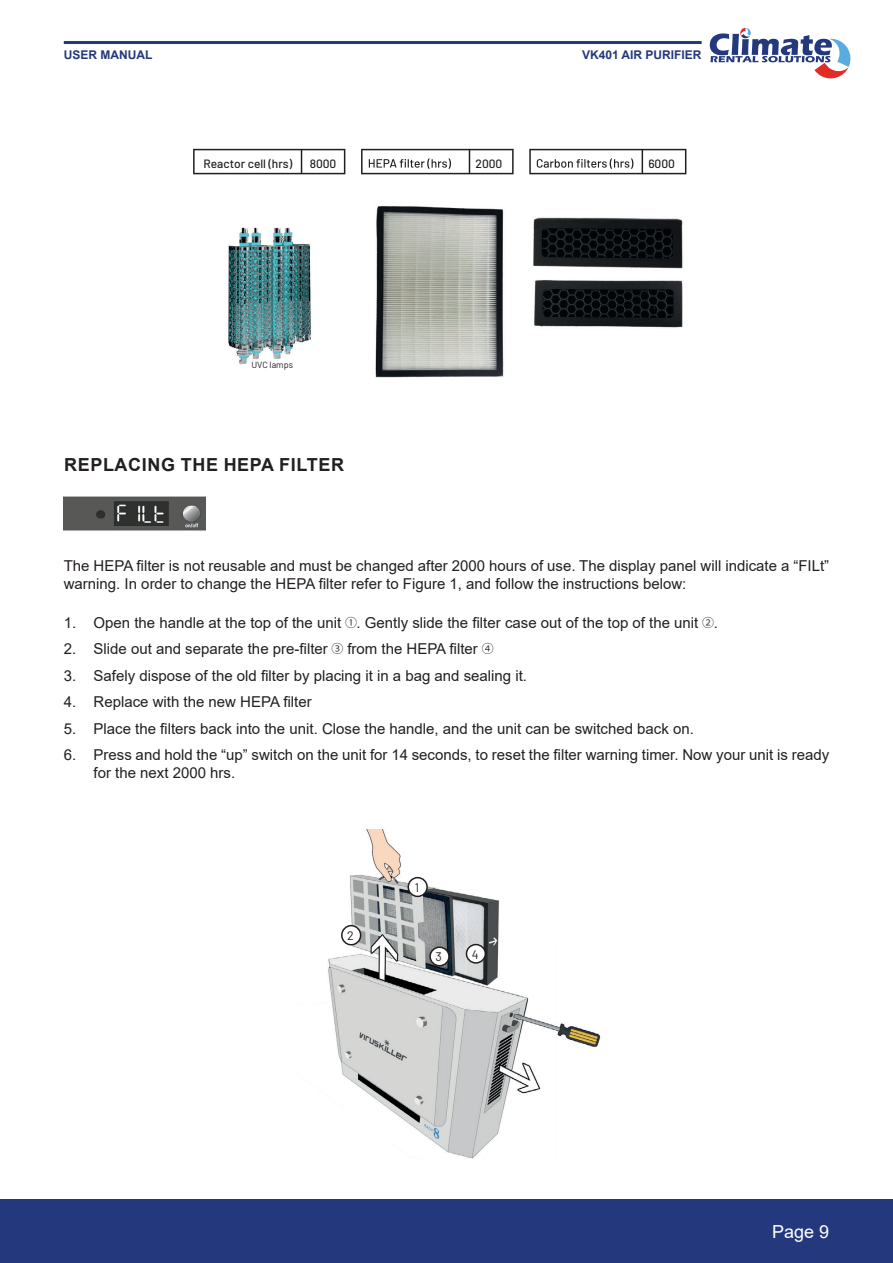
<style>
.page{position:relative;width:893px;height:1263px;background:#fff}
.page>*{position:absolute;margin:0;border:0;box-sizing:border-box;transform-origin:0 0}
.Heading_3{font:700 18px "Arial";letter-spacing:.035em;color:#231f20}
.t1{font:18px "Arial";color:#fff}
.Body_Text{font:15px/18px "Arial";color:#231f20}
.t2{font:12.3px "Barlow";color:#231f20}
.t3{font:500 12px "Barlow";color:#231f20}
.t4{font:700 12px "Arial";color:#24387d}
.t5{font:9px "Barlow";color:#231f20}
.s1{font-family:"Koz Go Pr 6 N";font-size:12px}
</style>
<div class="page">
<div style="left:0;top:1199px;width:893px;height:64px;background:#24387d"></div>
<svg style="left:710px;top:28px;width:141px;height:51px"></svg>
<hr style="left:64px;top:41px;width:638px;height:3px;background:#24387d">
<hr style="left:0;top:0;width:1px;height:106px;background:#24387d">
<hr style="left:193px;top:149px;width:109px;height:1px;background:#231f20">
<hr style="left:193px;top:150px;width:2px;height:23px;background:#231f20">
<hr style="left:302px;top:149px;width:43px;height:1px;background:#231f20">
<svg style="left:301px;top:150px;width:1px;height:23px"></svg>
<svg style="left:344px;top:150px;width:1px;height:23px"></svg>
<hr style="left:193px;top:173px;width:109px;height:1px;background:#231f20">
<hr style="left:302px;top:173px;width:43px;height:1px;background:#231f20">
<hr style="left:361px;top:149px;width:108px;height:1px;background:#231f20">
<hr style="left:361px;top:150px;width:2px;height:23px;background:#231f20">
<hr style="left:469px;top:149px;width:45px;height:1px;background:#231f20">
<svg style="left:469px;top:150px;width:1px;height:23px"></svg>
<hr style="left:512px;top:150px;width:2px;height:23px;background:#231f20">
<hr style="left:361px;top:173px;width:108px;height:1px;background:#231f20">
<hr style="left:469px;top:173px;width:45px;height:1px;background:#231f20">
<svg style="left:369px;top:158px;width:82px;height:11px"></svg>
<hr style="left:529px;top:149px;width:113px;height:1px;background:#231f20">
<hr style="left:529px;top:150px;width:2px;height:23px;background:#231f20">
<hr style="left:642px;top:149px;width:44px;height:1px;background:#231f20">
<svg style="left:642px;top:150px;width:1px;height:23px"></svg>
<svg style="left:685px;top:150px;width:1px;height:23px"></svg>
<hr style="left:529px;top:173px;width:113px;height:1px;background:#231f20">
<hr style="left:642px;top:173px;width:44px;height:1px;background:#231f20">
<svg style="left:537px;top:158px;width:96px;height:11px"></svg>
<img style="left:533px;top:217px;width:150px;height:112px">
<img style="left:375px;top:206px;width:129px;height:172px">
<img style="left:228px;top:227px;width:84px;height:138px">
<img style="left:64px;top:496px;width:142px;height:35px">
<img style="left:328px;top:829px;width:273px;height:330px">
<div style="left:408px;top:878px;width:19px;height:18px;background:#fff;border-radius:50%"></div>
<div style="left:407px;top:877px;width:21px;height:20px;border:2px solid #231f20;border-radius:50%"></div>
<div style="left:342px;top:926px;width:19px;height:19px;background:#fff;border-radius:50%"></div>
<div style="left:341px;top:925px;width:20px;height:20px;border:2px solid #231f20;border-radius:50%"></div>
<div style="left:430px;top:947px;width:19px;height:19px;background:#fff;border-radius:50%"></div>
<div style="left:429px;top:946px;width:21px;height:20px;border:2px solid #231f20;border-radius:50%"></div>
<div style="left:466px;top:944px;width:19px;height:19px;background:#fff;border-radius:50%"></div>
<div style="left:466px;top:944px;width:20px;height:20px;border:2px solid #231f20;border-radius:50%"></div>
<p class="t4" style="left:64px;top:46px;width:90px">USER MANUAL</p>
<p class="t4" style="left:582px;top:46px;width:121px">VK401 AIR PURIFIER</p>
<p class="t3" style="left:203px;top:155px;width:90px">Reactor cell (hrs)</p>
<p class="t3" style="left:310px;top:155px;width:28px">8000</p>
<p class="t3" style="left:475px;top:155px;width:28px">2000</p>
<p class="t3" style="left:648px;top:155px;width:28px">6000</p>
<p class="t5" style="left:251px;top:358px;width:43px">UVC lamps</p>
<p class="Heading_3" style="left:64px;top:452px;width:281px">REPLACING THE HEPA FILTER</p>
<p class="Body_Text" style="left:64px;top:556px;width:767px">The HEPA filter is not reusable and must be changed after 2000 hours of use. The display panel will indicate a “FILt” warning. In order to change the HEPA filter refer to Figure 1, and follow the instructions below:</p>
<p class="Body_Text" style="left:64px;top:613px;width:656px">1. Open the handle at the top of the unit <span class="s1">①</span>. Gently slide the filter case out of the top of the unit <span class="s1">②</span>.</p>
<p class="Body_Text" style="left:64px;top:640px;width:431px">2. Slide out and separate the pre-filter <span class="s1">③</span> from the HEPA filter <span class="s1">④</span></p>
<p class="Body_Text" style="left:64px;top:666px;width:465px">3. Safely dispose of the old filter by placing it in a bag and sealing it.</p>
<p class="Body_Text" style="left:64px;top:693px;width:249px">4. Replace with the new HEPA filter</p>
<p class="Body_Text" style="left:64px;top:719px;width:632px">5. Place the filters back into the unit. Close the handle, and the unit can be switched back on.</p>
<p class="Body_Text" style="left:94px;top:746px;width:737px;text-indent:-30px">6. Press and hold the “up” switch on the unit for 14 seconds, to reset the filter warning timer. Now your unit is ready for the next 2000 hrs.</p>
<p class="t2" style="left:347px;top:926px;width:8px">2</p>
<p class="t2" style="left:415px;top:878px;width:6px">1</p>
<p class="t2" style="left:436px;top:948px;width:8px">3</p>
<p class="t2" style="left:472px;top:945px;width:8px">4</p>
<p class="t1" style="left:772px;top:1219px;width:59px">Page 9</p>
</div>
